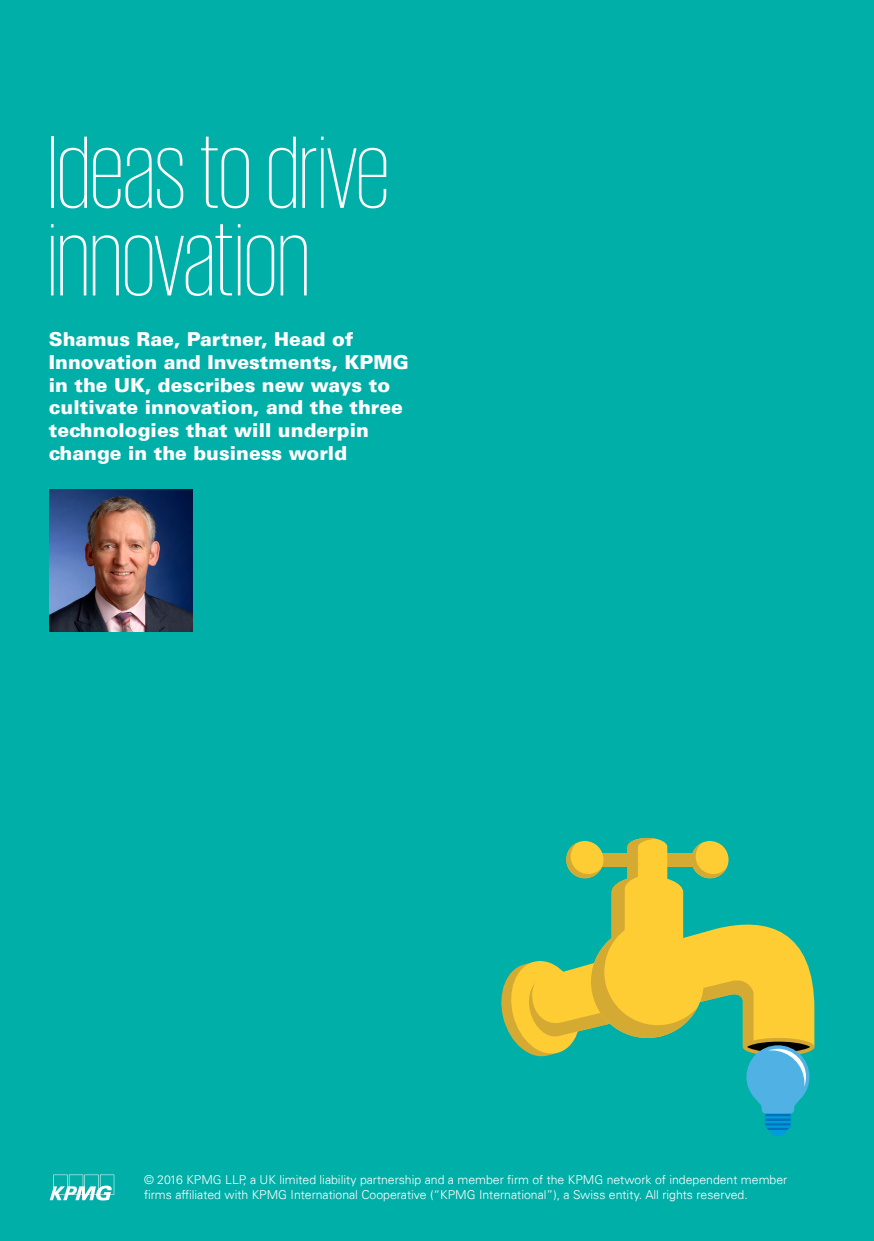
<style>
.page{position:relative;width:874px;height:1241px;background:#fff}
.page>*{position:absolute;margin:0;border:0;box-sizing:border-box;transform-origin:0 0}
.t1{font:200 105px/87.5px "KPMG";color:#fff}
.t2{font:900 19.25px/22.8px "Univers 75";color:#fff}
.t3{font:300 12.25px/14.7px "Univers 45";color:#fff}
</style>
<div class="page">
<div style="left:0;top:0;width:873px;height:1240px;background:#00afa8"></div>
<svg style="left:50px;top:1174px;width:64px;height:26px"></svg>
<img style="left:50px;top:489px;width:142px;height:142px">
<svg style="left:501px;top:837px;width:313px;height:298px"></svg>
<h1 class="t1" style="left:48px;top:126px;width:343px">Ideas to drive innovation</h1>
<h2 class="t2" style="left:49px;top:327px;width:361px">Shamus Rae, Partner, Head of<br>Innovation and Investments, KPMG in the UK, describes new ways to cultivate innovation, and the three technologies that will underpin change in the business world</h2>
<p class="t3" style="left:144px;top:1171px;width:644px">© 2016 KPMG LLP, a UK limited liability partnership and a member firm of the KPMG network of independent member firms affiliated with KPMG International Cooperative (“KPMG International”), a Swiss entity. All rights reserved.</p>
</div>
